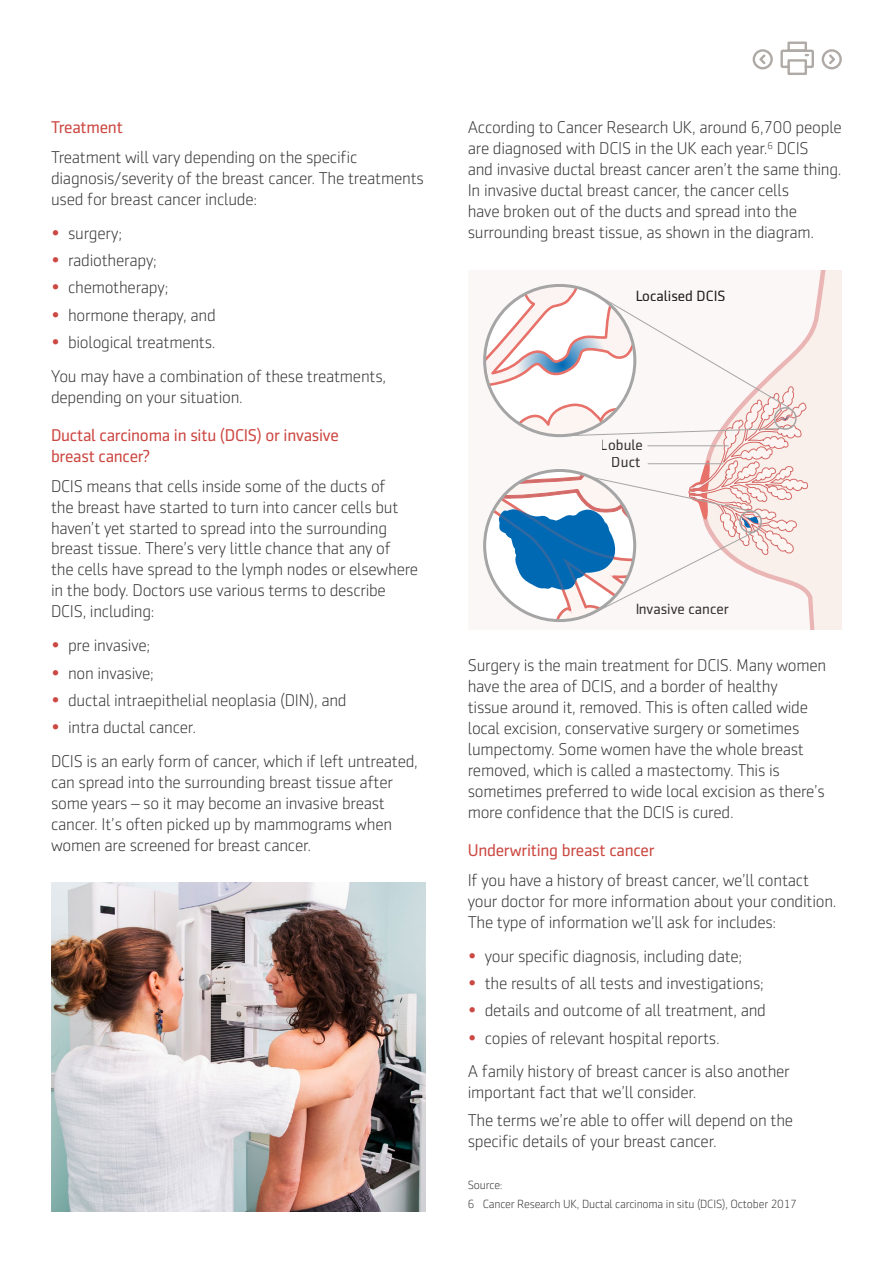
<style>
.page{position:relative;width:893px;height:1263px;background:#fff}
.page>*{position:absolute;margin:0;border:0;box-sizing:border-box;transform-origin:0 0}
.t1{font:300 17.25px/21px "Sentico Sans DT";letter-spacing:-.015em;color:#373636}
.t2{font:17.25px/21px "Sentico Sans DT";letter-spacing:-.015em;color:#cc4842}
.t3{font:15px/17.5px "Sentico Sans DT";color:#333;text-align:center}
.t4{font:15px "Sentico Sans DT";color:#1d1d1b}
.t5{font:300 12px/19.2px "Sentico Sans DT";letter-spacing:-.015em;color:#373636}
.s1{font-weight:700;font-size:18px;color:#cc4842}
</style>
<div class="page">
<svg style="left:752px;top:41px;width:90px;height:34px"></svg>
<div style="left:468px;top:270px;width:374px;height:359px;background:#fcf7f7"></div>
<svg style="left:808px;top:270px;width:34px;height:359px;fill:#faf0eb"></svg>
<svg style="left:485px;top:285px;width:323px;height:336px"></svg>
<hr style="left:648px;top:445px;width:80px;height:1px;background:#a5a5a5">
<hr style="left:648px;top:463px;width:75px;height:1px;background:#a5a5a5">
<img style="left:51px;top:882px;width:374px;height:330px">
<p class="t2" style="left:51px;top:117px;width:73px">Treatment</p>
<p class="t1" style="left:51px;top:147px;width:374px">Treatment will vary depending on the specific diagnosis/severity of the breast cancer. The treatments used for breast cancer include:</p>
<p class="t1" style="left:51px;top:223px;width:73px"><span class="s1">•</span> surgery;</p>
<p class="t1" style="left:51px;top:250px;width:107px"><span class="s1">•</span> radiotherapy;</p>
<p class="t1" style="left:51px;top:277px;width:119px"><span class="s1">•</span> chemotherapy;</p>
<p class="t1" style="left:51px;top:305px;width:166px"><span class="s1">•</span> hormone therapy, and</p>
<p class="t1" style="left:51px;top:326px;width:337px;line-height:33.8px"><span class="s1">•</span> biological treatments.<br>You may have a combination of these treatments,</p>
<p class="t1" style="left:51px;top:387px;width:193px">depending on your situation.</p>
<p class="t2" style="left:51px;top:425px;width:289px">Ductal carcinoma in situ (DCIS) or invasive breast cancer?</p>
<p class="t1" style="left:51px;top:475px;width:369px">DCIS means that cells inside some of the ducts of<br>the breast have started to turn into cancer cells but haven’t yet started to spread into the surrounding breast tissue. There’s very little chance that any of<br>the cells have spread to the lymph nodes or elsewhere in the body. Doctors use various terms to describe DCIS, including:</p>
<p class="t1" style="left:51px;top:635px;width:101px"><span class="s1">•</span> pre invasive;</p>
<p class="t1" style="left:51px;top:662px;width:104px"><span class="s1">•</span> non invasive;</p>
<p class="t1" style="left:51px;top:690px;width:297px"><span class="s1">•</span> ductal intraepithelial neoplasia (DIN), and</p>
<p class="t1" style="left:51px;top:711px;width:368px;line-height:33.8px"><span class="s1">•</span> intra ductal cancer.<br>DCIS is an early form of cancer, which if left untreated,</p>
<p class="t1" style="left:51px;top:772px;width:343px">can spread into the surrounding breast tissue after some years – so it may become an invasive breast cancer. It’s often picked up by mammograms when women are screened for breast cancer.</p>
<p class="t1" style="left:468px;top:117px;width:376px">According to Cancer Research UK, around 6,700 people are diagnosed with DCIS in the UK each year.<sup>6</sup> DCIS<br>and invasive ductal breast cancer aren’t the same thing.<br>In invasive ductal breast cancer, the cancer cells<br>have broken out of the ducts and spread into the surrounding breast tissue, as shown in the diagram.</p>
<p class="t4" style="left:635px;top:287px;width:92px">Localised DCIS</p>
<p class="t3" style="left:601px;top:436px;width:43px">Lobule<br>Duct</p>
<p class="t3" style="left:635px;top:600px;width:95px">Invasive cancer</p>
<p class="t1" style="left:468px;top:655px;width:360px">Surgery is the main treatment for DCIS. Many women have the area of DCIS, and a border of healthy<br>tissue around it, removed. This is often called wide local excision, conservative surgery or sometimes lumpectomy. Some women have the whole breast removed, which is called a mastectomy. This is sometimes preferred to wide local excision as there’s more confidence that the DCIS is cured.</p>
<p class="t2" style="left:468px;top:840px;width:188px">Underwriting breast cancer</p>
<p class="t1" style="left:468px;top:869px;width:370px">If you have a history of breast cancer, we’ll contact your doctor for more information about your condition.<br>The type of information we’ll ask for includes:</p>
<p class="t1" style="left:468px;top:945px;width:276px"><span class="s1">•</span> your specific diagnosis, including date;</p>
<p class="t1" style="left:468px;top:973px;width:298px"><span class="s1">•</span> the results of all tests and investigations;</p>
<p class="t1" style="left:468px;top:1000px;width:300px"><span class="s1">•</span> details and outcome of all treatment, and</p>
<p class="t1" style="left:468px;top:1021px;width:324px;line-height:33.8px"><span class="s1">•</span> copies of relevant hospital reports.<br>A family history of breast cancer is also another</p>
<p class="t1" style="left:468px;top:1079px;width:327px;line-height:27.5px">important fact that we’ll consider.<br>The terms we’re able to offer will depend on the</p>
<p class="t1" style="left:468px;top:1131px;width:251px">specific details of your breast cancer.</p>
<p class="t5" style="left:468px;top:1175px;width:331px">Source:<br>6 Cancer Research UK, Ductal carcinoma in situ (DCIS), October 2017</p>
</div>
